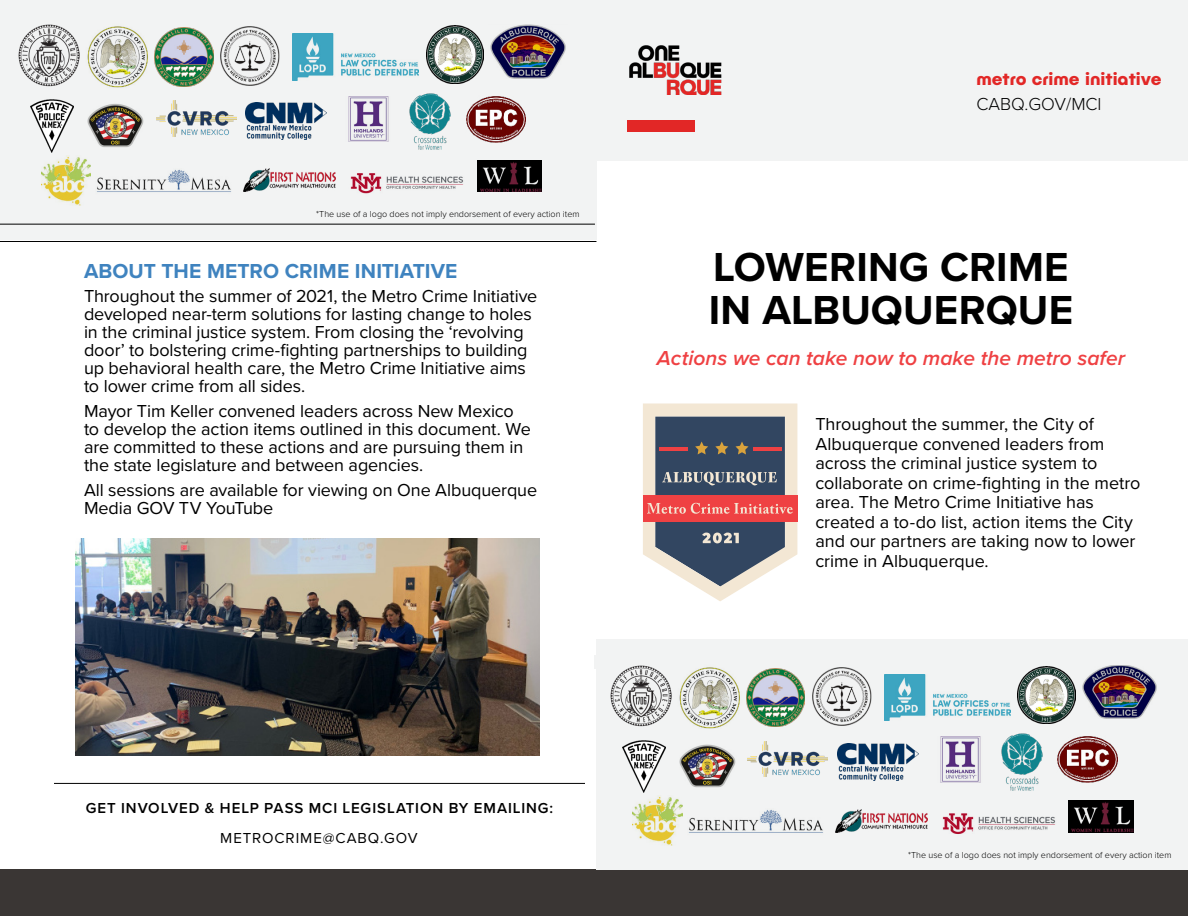
<style>
.page{position:relative;width:1188px;height:918px;background:#fff}
.page>*{position:absolute;margin:0;border:0;box-sizing:border-box;transform-origin:0 0}
.t1{font:700 42px/43.5px "Proxima Nova";letter-spacing:.005em;color:#000}
.t2{font:italic 600 21px "Proxima Nova";color:#ef4143}
.t3{font:700 21px "Proxima Nova";letter-spacing:.005em;color:#3f83bf}
.t4{font:18px/18px "Proxima Nova";letter-spacing:-.005em;color:#000}
.t5{font:700 18px "Publica Play";color:#e22726}
.t6{font:300 18px "Proxima Nova";color:#000}
.t7{font:600 15px "Proxima Nova";letter-spacing:.06em;color:#000}
.t8{font:15px "Proxima Nova";letter-spacing:.06em;color:#000}
.t9{font:300 9px "Proxima Nova";color:#000}
</style>
<div class="page">
<div style="left:594px;top:0;width:594px;height:160px;background:#f2f3f3"></div>
<hr style="left:54px;top:783px;width:531px;height:1px;background:#000">
<div style="left:627px;top:120px;width:67px;height:12px;background:#e22726"></div>
<img style="left:629px;top:46px;width:93px;height:49px">
<img style="left:76px;top:538px;width:464px;height:218px">
<div style="left:0;top:0;width:596px;height:240px;background:#f2f3f3"></div>
<img style="left:156px;top:101px;width:80px;height:35px">
<img style="left:409px;top:93px;width:42px;height:57px">
<img style="left:466px;top:96px;width:60px;height:46px">
<img style="left:87px;top:103px;width:57px;height:45px">
<img style="left:350px;top:173px;width:113px;height:21px">
<img style="left:97px;top:169px;width:134px;height:23px">
<img style="left:31px;top:100px;width:43px;height:52px">
<img style="left:245px;top:103px;width:82px;height:37px">
<img style="left:348px;top:96px;width:41px;height:46px">
<img style="left:490px;top:25px;width:76px;height:53px">
<img style="left:41px;top:156px;width:50px;height:49px">
<img style="left:477px;top:160px;width:64px;height:32px">
<img style="left:244px;top:169px;width:91px;height:23px">
<img style="left:18px;top:25px;width:61px;height:61px">
<img style="left:426px;top:25px;width:58px;height:58px">
<img style="left:87px;top:26px;width:68px;height:62px">
<img style="left:292px;top:34px;width:127px;height:46px">
<img style="left:155px;top:28px;width:58px;height:58px">
<img style="left:221px;top:27px;width:59px;height:58px">
<hr style="left:0;top:224px;width:595px;height:1px;background:#000">
<hr style="left:0;top:241px;width:596px;height:1px;background:#000">
<svg style="left:643px;top:404px;width:154px;height:197px;background:#93848c"></svg>
<div style="left:0;top:870px;width:1188px;height:46px;background:#3a3634"></div>
<div style="left:596px;top:639px;width:592px;height:231px;background:#f2f3f3"></div>
<img style="left:748px;top:741px;width:80px;height:36px">
<img style="left:1001px;top:733px;width:42px;height:58px">
<img style="left:1057px;top:736px;width:61px;height:47px">
<img style="left:679px;top:744px;width:57px;height:44px">
<img style="left:942px;top:813px;width:114px;height:21px">
<img style="left:689px;top:809px;width:134px;height:24px">
<img style="left:623px;top:740px;width:43px;height:53px">
<img style="left:837px;top:743px;width:82px;height:37px">
<img style="left:940px;top:737px;width:41px;height:45px">
<img style="left:1082px;top:665px;width:75px;height:54px">
<img style="left:633px;top:796px;width:50px;height:50px">
<img style="left:1069px;top:801px;width:64px;height:31px">
<img style="left:836px;top:809px;width:91px;height:23px">
<img style="left:610px;top:665px;width:61px;height:62px">
<img style="left:1018px;top:666px;width:58px;height:58px">
<img style="left:679px;top:667px;width:61px;height:62px">
<img style="left:884px;top:674px;width:126px;height:47px">
<img style="left:746px;top:668px;width:59px;height:59px">
<img style="left:813px;top:667px;width:59px;height:59px">
<p class="t9" style="left:316px;top:208px;width:265px">*The use of a logo does not imply endorsement of every action item</p>
<p class="t3" style="left:84px;top:255px;width:375px">ABOUT THE METRO CRIME INITIATIVE</p>
<p class="t4" style="left:84px;top:287px;width:455px">Throughout the summer of 2021, the Metro Crime Initiative developed near-term solutions for lasting change to holes in the criminal justice system. From closing the ‘revolving door’ to bolstering crime-fighting partnerships to building up behavioral health care, the Metro Crime Initiative aims to lower crime from all sides.</p>
<p class="t4" style="left:84px;top:401px;width:448px">Mayor Tim Keller convened leaders across New Mexico to develop the action items outlined in this document. We are committed to these actions and are pursuing them in the state legislature and between agencies.</p>
<p class="t4" style="left:84px;top:480px;width:455px">All sessions are available for viewing on One Albuquerque<br>Media GOV TV YouTube</p>
<p class="t5" style="left:976px;top:66px;width:187px">metro crime initiative</p>
<p class="t6" style="left:976px;top:91px;width:127px">CABQ.GOV/MCI</p>
<h1 class="t1" style="left:709px;top:244px;width:366px">LOWERING CRIME<br>IN ALBUQUERQUE</h1>
<p class="t2" style="left:657px;top:343px;width:470px">Actions we can take now to make the metro safer</p>
<p class="t4" style="left:815px;top:414px;width:327px;line-height:19.5px">Throughout the summer, the City of Albuquerque convened leaders from across the criminal justice system to collaborate on crime-fighting in the metro area. The Metro Crime Initiative has created a to-do list, action items the City and our partners are taking now to lower crime in Albuquerque.</p>
<p class="t7" style="left:86px;top:797px;width:469px">GET INVOLVED &amp; HELP PASS MCI LEGISLATION BY EMAILING:</p>
<p class="t8" style="left:220px;top:827px;width:199px">METROCRIME@CABQ.GOV</p>
<p class="t9" style="left:908px;top:848px;width:265px">*The use of a logo does not imply endorsement of every action item</p>
</div>
